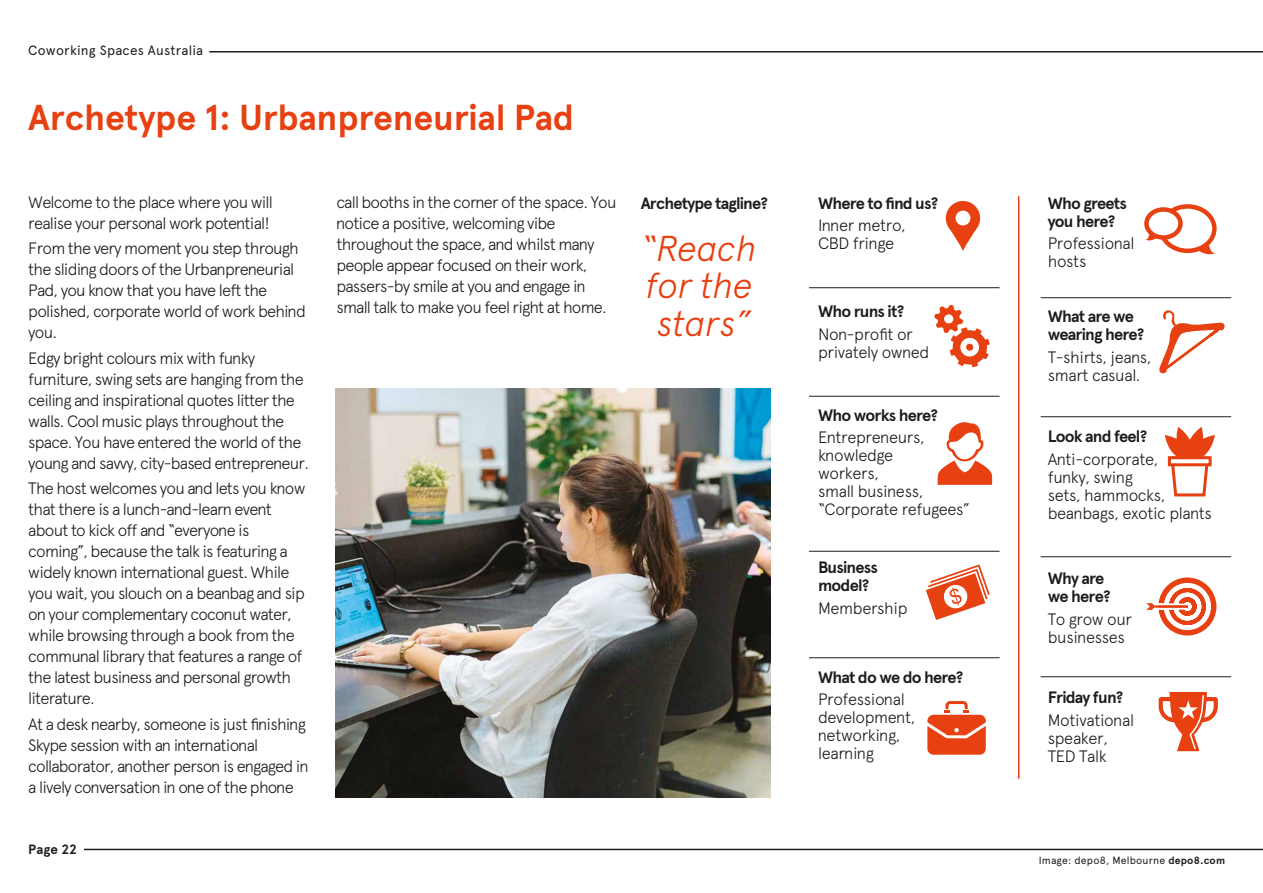
<style>
.page{position:relative;width:1263px;height:893px;background:#fff}
.page>*{position:absolute;margin:0;border:0;box-sizing:border-box;transform-origin:0 0}
.t1{font:700 36px "Apercu Pro";letter-spacing:-.005em;color:#e74011}
.t2{font:italic 300 36px/37.5px "Apercu Pro";letter-spacing:-.005em;color:#e74011;text-align:justify}
.t3{font:300 16.5px/21px "Apercu Pro";letter-spacing:-.05em;color:#1d1d1b}
.t4{font:300 16.5px/18px "Apercu Pro";letter-spacing:-.025em;color:#1d1d1b}
.t5{font:700 16.5px/18px "Apercu Pro";letter-spacing:-.05em;color:#1d1d1b}
.t6{font:13.5px "Apercu Pro";letter-spacing:.015em;color:#1d1d1b}
.t7{font:700 13.5px "Apercu Pro";letter-spacing:.01em;color:#1d1d1b}
.t8{font:10.5px "Apercu Pro";letter-spacing:.015em;color:#1d1d1b}
.s1{font-weight:700}
</style>
<div class="page">
<hr style="left:809px;top:287px;width:190px;height:1px;background:#1d1d1b">
<hr style="left:809px;top:396px;width:190px;height:1px;background:#1d1d1b">
<hr style="left:809px;top:551px;width:190px;height:1px;background:#1d1d1b">
<hr style="left:809px;top:657px;width:190px;height:1px;background:#1d1d1b">
<hr style="left:1041px;top:297px;width:190px;height:1px;background:#1d1d1b">
<hr style="left:1041px;top:416px;width:190px;height:1px;background:#1d1d1b">
<hr style="left:1041px;top:556px;width:190px;height:1px;background:#1d1d1b">
<hr style="left:1041px;top:676px;width:190px;height:1px;background:#1d1d1b">
<svg style="left:946px;top:201px;width:34px;height:50px"></svg>
<div style="left:955px;top:211px;width:15px;height:14px;background:#fff;border-radius:50%"></div>
<svg style="left:926px;top:564px;width:64px;height:56px"></svg>
<svg style="left:927px;top:701px;width:59px;height:54px"></svg>
<svg style="left:1144px;top:204px;width:72px;height:51px"></svg>
<svg style="left:1159px;top:310px;width:66px;height:64px"></svg>
<svg style="left:1165px;top:427px;width:50px;height:70px"></svg>
<svg style="left:1168px;top:456px;width:44px;height:10px"></svg>
<svg style="left:1158px;top:692px;width:60px;height:59px"></svg>
<svg style="left:1146px;top:577px;width:70px;height:59px"></svg>
<svg style="left:934px;top:305px;width:56px;height:62px"></svg>
<hr style="left:1018px;top:196px;width:1px;height:583px;background:#e74011">
<hr style="left:84px;top:849px;width:1179px;height:1px;background:#1d1d1b">
<hr style="left:209px;top:51px;width:1054px;height:2px;background:#1d1d1b">
<svg style="left:937px;top:422px;width:55px;height:63px"></svg>
<img style="left:336px;top:388px;width:435px;height:410px">
<p class="t6" style="left:28px;top:41px;width:176px">Coworking Spaces Australia</p>
<h1 class="t1" style="left:28px;top:90px;width:547px">Archetype 1: Urbanpreneurial Pad</h1>
<p class="t3" style="left:28px;top:190px;width:246px">Welcome to the place where you will realise your personal work potential!</p>
<p class="t3" style="left:28px;top:236px;width:279px">From the very moment you step through the sliding doors of the Urbanpreneurial<br>Pad, you know that you have left the polished, corporate world of work behind you.</p>
<p class="t3" style="left:28px;top:346px;width:282px">Edgy bright colours mix with funky furniture, swing sets are hanging from the ceiling and inspirational quotes litter the walls. Cool music plays throughout the space. You have entered the world of the young and savvy, city-based entrepreneur.</p>
<p class="t3" style="left:28px;top:476px;width:279px">The host welcomes you and lets you know that there is a lunch-and-learn event about to kick off and “everyone is coming”, because the talk is featuring a widely known international guest. While you wait, you slouch on a beanbag and sip on your complementary coconut water, while browsing through a book from the communal library that features a range of the latest business and personal growth literature.</p>
<p class="t3" style="left:28px;top:712px;width:282px">At a desk nearby, someone is just finishing Skype session with an international collaborator, another person is engaged in a lively conversation in one of the phone</p>
<p class="t7" style="left:28px;top:839px;width:50px">Page 22</p>
<p class="t3" style="left:336px;top:190px;width:282px">call booths in the corner of the space. You notice a positive, welcoming vibe throughout the space, and whilst many people appear focused on their work, passers-by smile at you and engage in small talk to make you feel right at home.</p>
<p class="t5" style="left:641px;top:194px;width:129px">Archetype tagline?</p>
<h1 class="t2" style="left:642px;top:226px;width:116px">“Reach for the stars”</h1>
<p class="t5" style="left:818px;top:194px;width:122px">Where to find us?</p>
<p class="t4" style="left:818px;top:215px;width:89px">Inner metro,<br>CBD fringe</p>
<p class="t5" style="left:818px;top:302px;width:88px">Who runs it?</p>
<p class="t4" style="left:818px;top:323px;width:113px">Non-profit or privately owned</p>
<p class="t5" style="left:818px;top:406px;width:122px">Who works here?</p>
<p class="t4" style="left:818px;top:427px;width:154px">Entrepreneurs, knowledge<br>workers,<br>small business, “Corporate refugees”</p>
<p class="t5" style="left:818px;top:558px;width:61px">Business model?</p>
<p class="t4" style="left:818px;top:598px;width:91px">Membership</p>
<p class="t5" style="left:818px;top:668px;width:147px">What do we do here?</p>
<p class="t4" style="left:818px;top:689px;width:99px">Professional development, networking, learning</p>
<p class="t5" style="left:1048px;top:194px;width:81px">Who greets you here?</p>
<p class="t4" style="left:1048px;top:233px;width:88px">Professional hosts</p>
<p class="t5" style="left:1048px;top:307px;width:98px">What are we wearing here?</p>
<p class="t4" style="left:1048px;top:347px;width:105px">T-shirts, jeans, smart casual.</p>
<p class="t5" style="left:1048px;top:427px;width:101px">Look and feel?</p>
<p class="t4" style="left:1048px;top:448px;width:166px">Anti-corporate,<br>funky, swing<br>sets, hammocks, beanbags, exotic plants</p>
<p class="t5" style="left:1048px;top:569px;width:64px">Why are we here?</p>
<p class="t4" style="left:1048px;top:609px;width:86px">To grow our businesses</p>
<p class="t5" style="left:1048px;top:688px;width:77px">Friday fun?</p>
<p class="t4" style="left:1048px;top:709px;width:88px">Motivational speaker,<br>TED Talk</p>
<p class="t8" style="left:1039px;top:852px;width:188px">Image: depo8, Melbourne <span class="s1">depo8.com</span></p>
</div>
